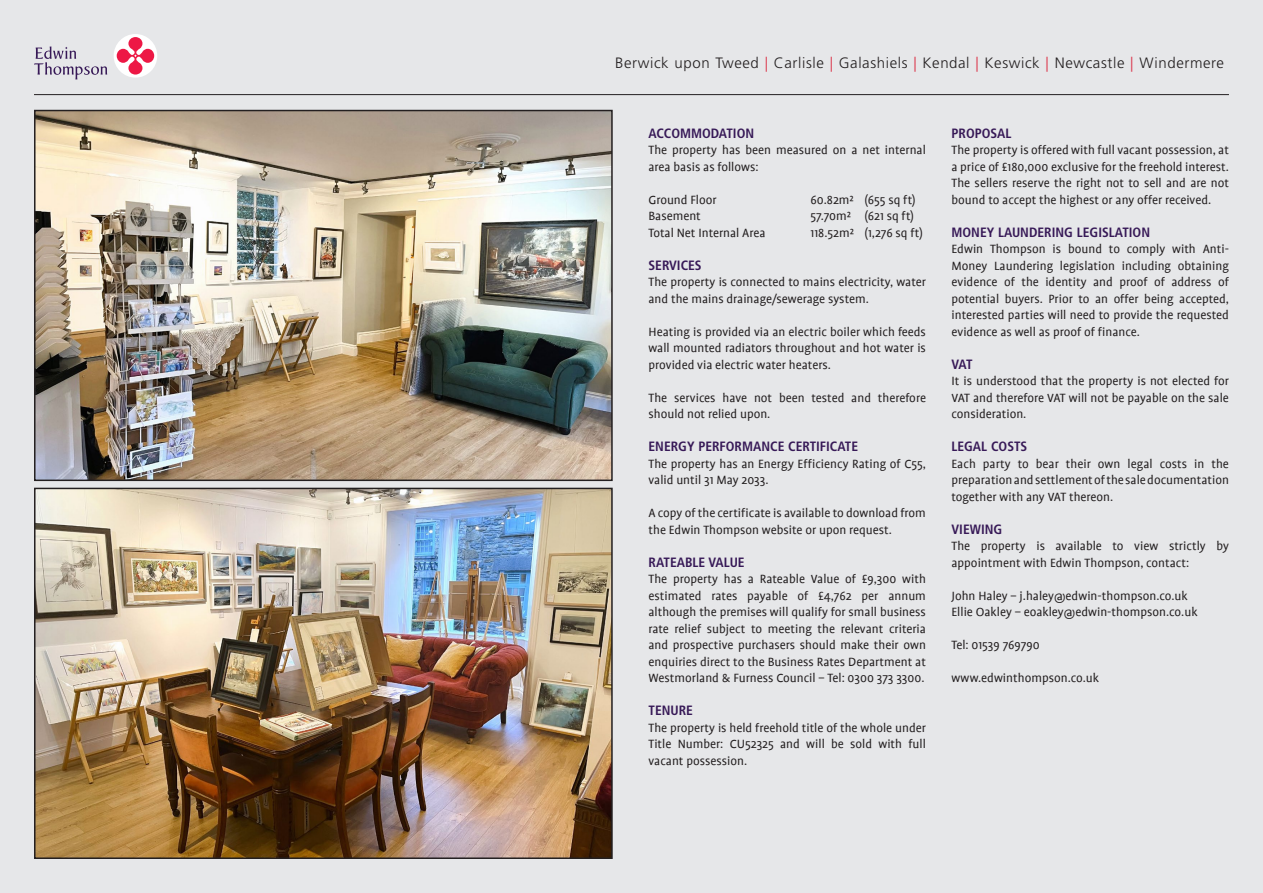
<style>
.page{position:relative;width:1263px;height:893px;background:#e6e7e9}
.page>*{position:absolute;margin:0;border:0;box-sizing:border-box;transform-origin:0 0}
._1_1st_line_of_address_p1{font:300 15px "Frutiger LT Std";letter-spacing:.04em;color:#231f20}
.Text{font:13.5px/16.5px "Profile";color:#231f20;text-align:justify}
._9_heads{font:700 condensed 13.5px "Frutiger LT Std";color:#371957}
.s1{color:#db364b}
</style>
<div class="page">
<div style="left:114px;top:34px;width:43px;height:44px;background:#fff;border-radius:50%"></div>
<svg style="left:117px;top:37px;width:37px;height:38px"></svg>
<svg style="left:34px;top:46px;width:73px;height:33px"></svg>
<hr style="left:34px;top:94px;width:1195px;height:1px;background:#231f20">
<img style="left:37px;top:113px;width:573px;height:365px">
<div style="left:34px;top:110px;width:579px;height:371px;border:2px solid #231f20"></div>
<img style="left:37px;top:491px;width:573px;height:365px">
<div style="left:34px;top:488px;width:579px;height:371px;border:2px solid #231f20"></div>
<p class="_1_1st_line_of_address_p1" style="left:615px;top:54px;width:610px">Berwick upon Tweed <span class="s1">|</span> Carlisle <span class="s1">|</span> Galashiels <span class="s1">|</span> Kendal <span class="s1">|</span> Keswick <span class="s1">|</span> Newcastle <span class="s1">|</span> Windermere</p>
<p class="_9_heads" style="left:648px;top:125px;width:107px">ACCOMMODATION</p>
<p class="Text" style="left:648px;top:142px;width:279px">The property has been measured on a net internal area basis as follows:</p>
<p class="Text" style="left:648px;top:191px;width:70px">Ground Floor</p>
<p class="Text" style="left:810px;top:191px;width:107px">60.82m² (655 sq ft)</p>
<p class="Text" style="left:648px;top:208px;width:54px">Basement</p>
<p class="Text" style="left:810px;top:208px;width:105px">57.70m² (621 sq ft)</p>
<p class="Text" style="left:648px;top:224px;width:119px">Total Net Internal Area</p>
<p class="Text" style="left:810px;top:224px;width:114px">118.52m² (1,276 sq ft)</p>
<p class="_9_heads" style="left:648px;top:257px;width:55px">SERVICES</p>
<p class="Text" style="left:648px;top:274px;width:279px">The property is connected to mains electricity, water and the mains drainage/sewerage system.</p>
<p class="Text" style="left:648px;top:323px;width:279px">Heating is provided via an electric boiler which feeds wall mounted radiators throughout and hot water is provided via electric water heaters.</p>
<p class="Text" style="left:648px;top:389px;width:279px">The services have not been tested and therefore should not relied upon.</p>
<p class="_9_heads" style="left:648px;top:438px;width:211px">ENERGY PERFORMANCE CERTIFICATE</p>
<p class="Text" style="left:648px;top:455px;width:279px">The property has an Energy Efficiency Rating of C55, valid until 31 May 2033.</p>
<p class="Text" style="left:648px;top:505px;width:279px">A copy of the certificate is available to download from the Edwin Thompson website or upon request.</p>
<p class="_9_heads" style="left:648px;top:554px;width:98px">RATEABLE VALUE</p>
<p class="Text" style="left:648px;top:571px;width:279px">The property has a Rateable Value of £9,300 with estimated rates payable of £4,762 per annum although the premises will qualify for small business rate relief subject to meeting the relevant criteria and prospective purchasers should make their own enquiries direct to the Business Rates Department at Westmorland &amp; Furness Council – Tel: 0300 373 3300.</p>
<p class="_9_heads" style="left:648px;top:702px;width:46px">TENURE</p>
<p class="Text" style="left:648px;top:719px;width:279px">The property is held freehold title of the whole under Title Number: CU52325 and will be sold with full vacant possession.</p>
<p class="_9_heads" style="left:951px;top:125px;width:62px">PROPOSAL</p>
<p class="Text" style="left:951px;top:142px;width:279px">The property is offered with full vacant possession, at a price of £180,000 exclusive for the freehold interest.<br>The sellers reserve the right not to sell and are not bound to accept the highest or any offer received.</p>
<p class="_9_heads" style="left:951px;top:224px;width:200px">MONEY LAUNDERING LEGISLATION</p>
<p class="Text" style="left:951px;top:241px;width:279px">Edwin Thompson is bound to comply with Anti-Money Laundering legislation including obtaining evidence of the identity and proof of address of potential buyers. Prior to an offer being accepted, interested parties will need to provide the requested evidence as well as proof of finance.</p>
<p class="_9_heads" style="left:951px;top:356px;width:23px">VAT</p>
<p class="Text" style="left:951px;top:373px;width:279px">It is understood that the property is not elected for VAT and therefore VAT will not be payable on the sale consideration.</p>
<p class="_9_heads" style="left:951px;top:438px;width:77px">LEGAL COSTS</p>
<p class="Text" style="left:951px;top:455px;width:279px">Each party to bear their own legal costs in the preparation and settlement of the sale documentation together with any VAT thereon.</p>
<p class="_9_heads" style="left:951px;top:521px;width:52px">VIEWING</p>
<p class="Text" style="left:951px;top:538px;width:279px">The property is available to view strictly by appointment with Edwin Thompson, contact:</p>
<p class="Text" style="left:951px;top:587px;width:238px">John Haley – j.haley@edwin-thompson.co.uk</p>
<p class="Text" style="left:951px;top:604px;width:248px">Ellie Oakley – eoakley@edwin-thompson.co.uk</p>
<p class="Text" style="left:951px;top:637px;width:90px">Tel: 01539 769790</p>
<p class="Text" style="left:951px;top:670px;width:149px">www.edwinthompson.co.uk</p>
</div>
